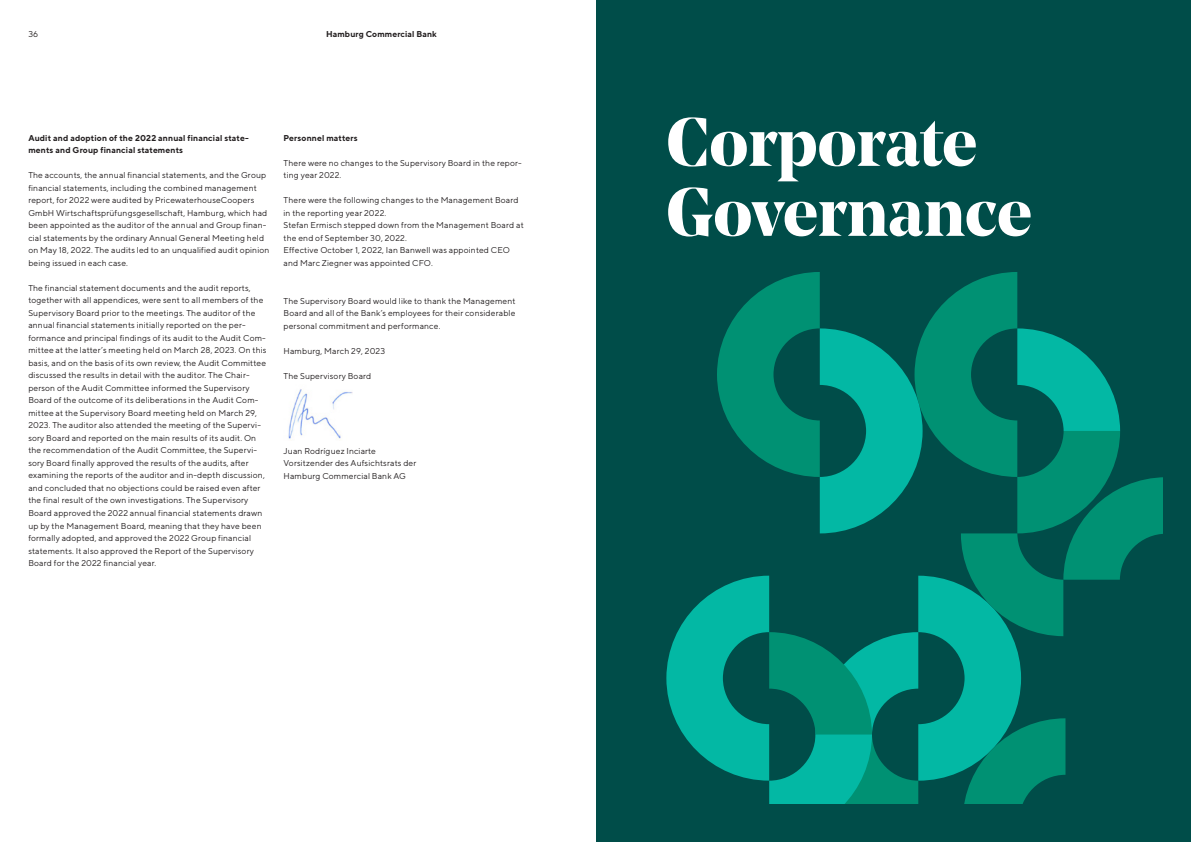
<style>
.page{position:relative;width:1191px;height:842px;background:#fff}
.page>*{position:absolute;margin:0;border:0;box-sizing:border-box;transform-origin:0 0}
.t1{font:700 68px/70px "Noe Display";color:#fff}
.t2{font:8.5px/12.5px "TT Norms";letter-spacing:.015em;color:#231f20}
.t3{font:700 8.5px/12.5px "TT Norms";letter-spacing:.015em;color:#231f20}
</style>
<div class="page">
<div style="left:596px;top:0;width:595px;height:842px;background:#004d49"></div>
<svg style="left:666px;top:272px;width:496px;height:531px"></svg>
<img style="left:288px;top:389px;width:65px;height:50px">
<p class="t2" style="left:28px;top:27px;width:11px">36</p>
<p class="t3" style="left:326px;top:27px;width:112px">Hamburg Commercial Bank</p>
<p class="t3" style="left:28px;top:131px;width:222px">Audit and adoption of the 2022 annual financial state&shy;ments and Group financial statements</p>
<p class="t2" style="left:28px;top:169px;width:242px">The accounts, the annual financial statements, and the Group financial statements, including the combined management report, for 2022 were audited by PricewaterhouseCoopers GmbH Wirtschaftsprüfungsgesellschaft, Hamburg, which had been appointed as the auditor of the annual and Group finan&shy;cial statements by the ordinary Annual General Meeting held on May 18, 2022. The audits led to an unqualified audit opinion being issued in each case.</p>
<p class="t2" style="left:28px;top:281px;width:240px">The financial statement documents and the audit reports, together with all appendices, were sent to all members of the Supervisory Board prior to the meetings. The auditor of the annual financial statements initially reported on the per&shy;formance and principal findings of its audit to the Audit Com&shy;mittee at the latter’s meeting held on March 28, 2023. On this basis, and on the basis of its own review, the Audit Committee discussed the results in detail with the auditor. The Chair&shy;person of the Audit Committee informed the Supervisory Board of the outcome of its deliberations in the Audit Com&shy;mittee at the Supervisory Board meeting held on March 29, 2023. The auditor also attended the meeting of the Supervi&shy;sory Board and reported on the main results of its audit. On the recommendation of the Audit Committee, the Supervi&shy;sory Board finally approved the results of the audits, after examining the reports of the auditor and in-depth discussion, and concluded that no objections could be raised even after the final result of the own investigations. The Supervisory Board approved the 2022 annual financial statements drawn up by the Management Board, meaning that they have been formally adopted, and approved the 2022 Group financial statements. It also approved the Report of the Supervisory Board for the 2022 financial year.</p>
<p class="t3" style="left:283px;top:132px;width:76px">Personnel matters</p>
<p class="t2" style="left:283px;top:157px;width:240px">There were no changes to the Supervisory Board in the repor&shy;ting year 2022.</p>
<p class="t2" style="left:283px;top:194px;width:242px">There were the following changes to the Management Board in the reporting year 2022.<br>Stefan Ermisch stepped down from the Management Board at the end of September 30, 2022.<br>Effective October 1, 2022, Ian Banwell was appointed CEO and Marc Ziegner was appointed CFO.</p>
<p class="t2" style="left:283px;top:294px;width:233px;text-align:justify">The Supervisory Board would like to thank the Management Board and all of the Bank’s employees for their considerable personal commitment and performance.</p>
<p class="t2" style="left:283px;top:344px;width:103px">Hamburg, March 29, 2023</p>
<p class="t2" style="left:283px;top:369px;width:89px">The Supervisory Board</p>
<p class="t2" style="left:283px;top:444px;width:134px">Juan Rodríguez Inciarte<br>Vorsitzender des Aufsichtsrats der<br>Hamburg Commercial Bank AG</p>
<h1 class="t1" style="left:666px;top:106px;width:367px">Corporate<br>Governance</h1>
</div>
